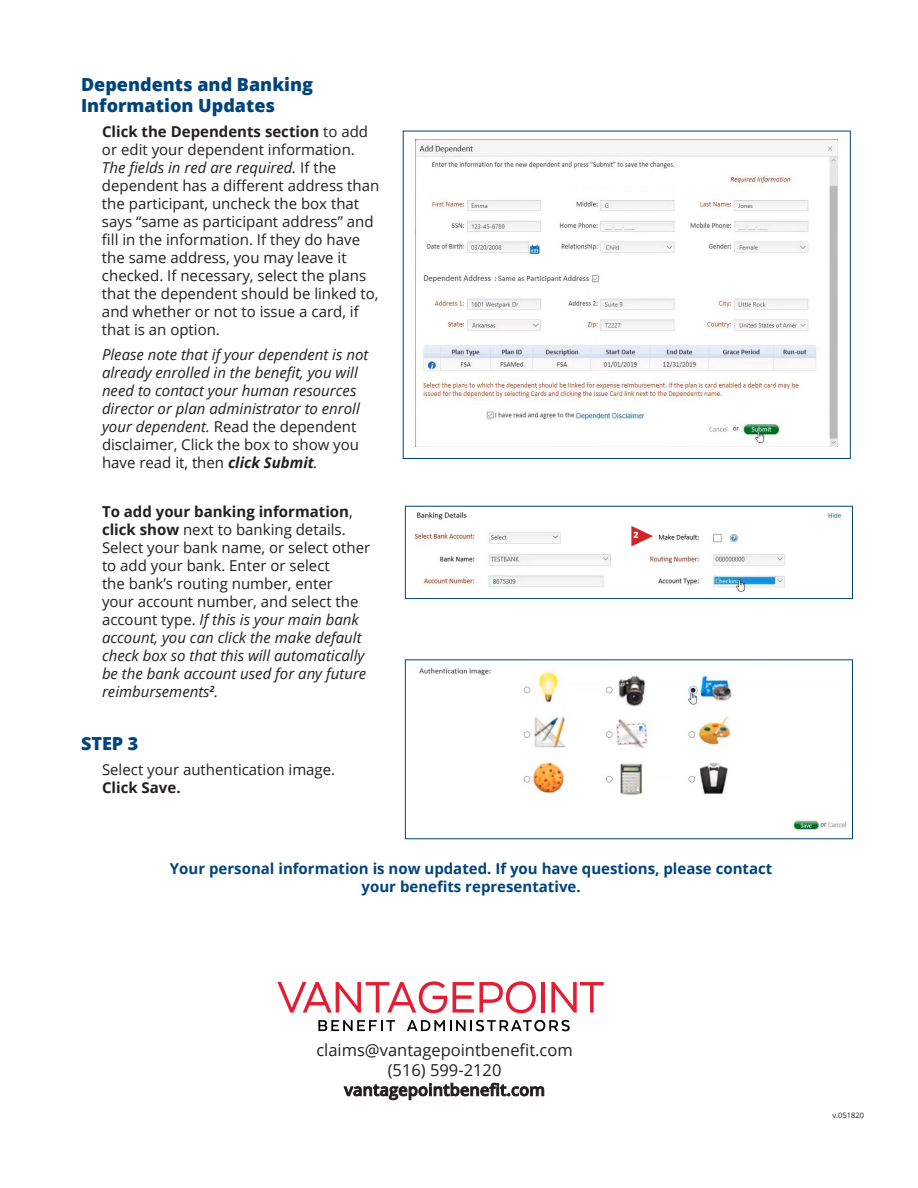
<style>
.page{position:relative;width:918px;height:1188px;background:#fff}
.page>*{position:absolute;margin:0;border:0;box-sizing:border-box;transform-origin:0 0}
.t1{font:800 18px/21.6px "Open Sans";color:#00447b}
.t2{font:16.5px/19.8px "Open Sans";color:#231f20;text-align:center}
.t3{font:15px/18px "Open Sans";color:#231f20}
.t4{font:italic 15px/18px "Open Sans";color:#231f20}
.t5{font:700 15px/18px "Open Sans";color:#00447b;text-align:center}
.t6{font:700 15px "Open Sans";color:#231f20}
.t7{font:800 8.7px "Open Sans";color:#fff}
.t8{font:7.5px "Open Sans";color:#231f20}
.s1{font-weight:700}
.s2{font-style:italic}
.s3{font-style:normal}
.s4{font-weight:600}
</style>
<div class="page">
<img style="left:416px;top:139px;width:422px;height:308px">
<div style="left:403px;top:131px;width:448px;height:328px;border:1px solid #00447b"></div>
<img style="left:414px;top:512px;width:428px;height:80px">
<div style="left:405px;top:506px;width:448px;height:93px;border:1px solid #00447b"></div>
<img style="left:419px;top:667px;width:428px;height:164px">
<svg style="left:631px;top:526px;width:22px;height:20px"></svg>
<svg style="left:277px;top:981px;width:170px;height:32px"></svg>
<svg style="left:453px;top:981px;width:83px;height:32px"></svg>
<hr style="left:542px;top:982px;width:3px;height:31px;background:#e41e32">
<svg style="left:551px;top:982px;width:53px;height:31px"></svg>
<svg style="left:318px;top:1020px;width:77px;height:11px"></svg>
<svg style="left:407px;top:1020px;width:163px;height:11px"></svg>
<p class="t1" style="left:81px;top:72px;width:234px">Dependents and Banking<br>Information Updates</p>
<p class="t3" style="left:102px;top:122px;width:279px"><span class="s1">Click the Dependents section</span> to add or edit your dependent information.<br><span class="s2">The fields in red are required.</span> If the dependent has a different address than the participant, uncheck the box that says “same as participant address” and fill in the information. If they do have the same address, you may leave it checked. If necessary, select the plans that the dependent should be linked to, and whether or not to issue a card, if that is an option.</p>
<p class="t4" style="left:102px;top:345px;width:268px">Please note that if your dependent is not already enrolled in the benefit, you will need to contact your human resources director or plan administrator to enroll your dependent. <span class="s3">Read the dependent disclaimer, Click the box to show you have read it, then</span> <span class="s1">click Submit</span>.</p>
<p class="t3" style="left:102px;top:502px;width:270px"><span class="s1">To add your banking information</span>, <span class="s1">click show</span> next to banking details.<br>Select your bank name, or select other to add your bank. Enter or select<br>the bank’s routing number, enter<br>your account number, and select the account type. <span class="s2">If this is your main bank account, you can click the make default check box so that this will automatically be the bank account used for any future reimbursements</span><sup>2</sup><span class="s2">.</span></p>
<p class="t1" style="left:81px;top:732px;width:59px">STEP 3</p>
<p class="t3" style="left:102px;top:760px;width:235px">Select your authentication image.</p>
<p class="t6" style="left:102px;top:777px;width:80px">Click Save.</p>
<p class="t7" style="left:634px;top:528px;width:7px">2</p>
<p class="t5" style="left:170px;top:859px;width:604px">Your personal information is now updated. If you have questions, please contact your benefits representative.</p>
<p class="t2" style="left:316px;top:1040px;width:258px">claims@vantagepointbenefit.com (516) 599-2120 <span class="s4">vantagepointbenefit.com</span></p>
<p class="t8" style="left:833px;top:1110px;width:33px">v.051820</p>
</div>
